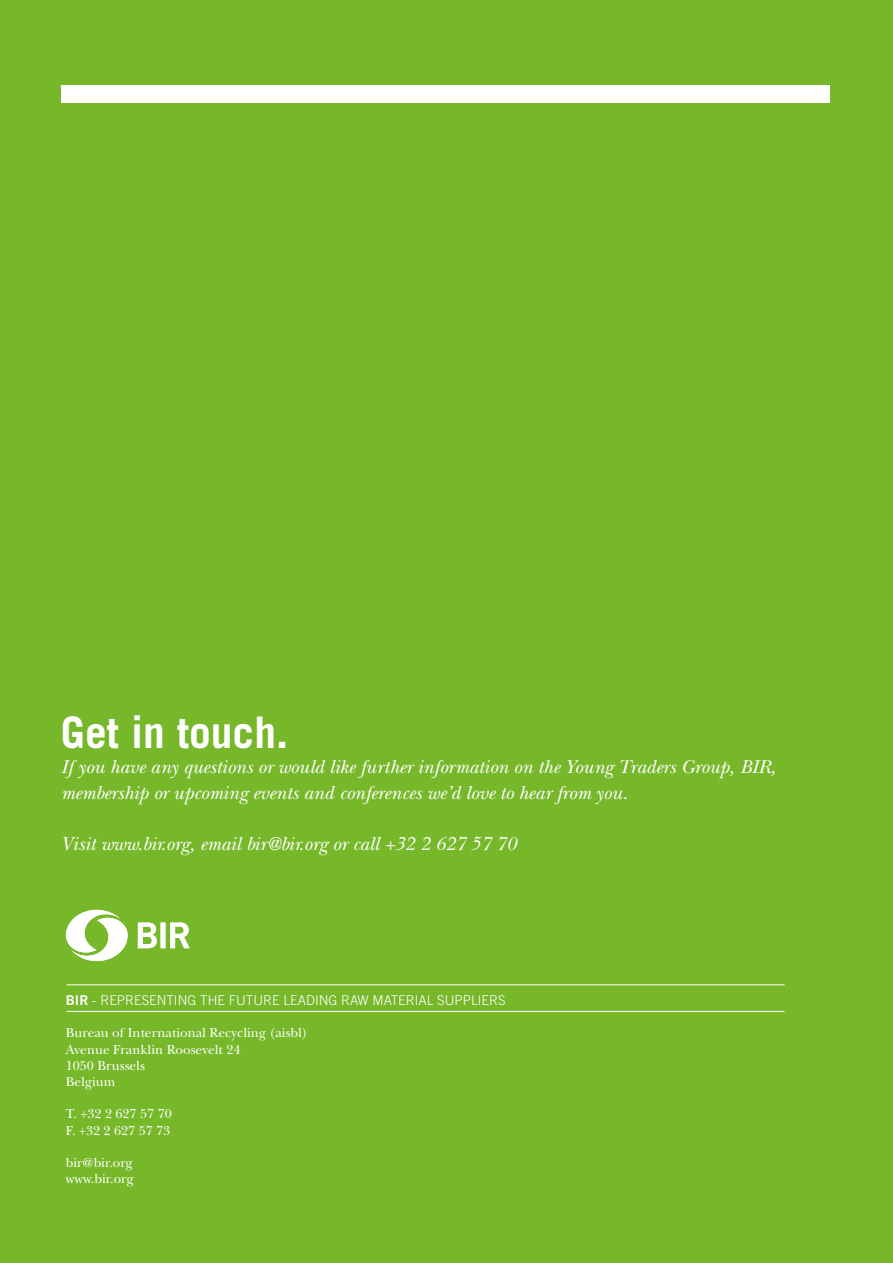
<style>
.page{position:relative;width:893px;height:1263px;background:#76b82a}
.page>*{position:absolute;margin:0;border:0;box-sizing:border-box;transform-origin:0 0}
.t1{font:700 43.5px "Trade Gothic";color:#fff}
.t2{font:italic 19.5px/25.5px "New Baskerville";color:#fff}
.t3{font:13.5px/16.2px "New Baskerville";color:#fff}
.t4{font:300 13.5px "Trade Gothic";color:#fff}
.s1{font-family:"Trade Gothic Bold Two";font-weight:400}
</style>
<div class="page">
<hr style="left:67px;top:984px;width:717px;height:1px;background:#fff">
<hr style="left:67px;top:1011px;width:717px;height:1px;background:#fff">
<svg style="left:66px;top:910px;width:62px;height:51px"></svg>
<svg style="left:138px;top:922px;width:19px;height:26px"></svg>
<hr style="left:161px;top:922px;width:4px;height:26px;background:#fff">
<svg style="left:170px;top:922px;width:20px;height:26px"></svg>
<div style="left:61px;top:85px;width:768px;height:17px;background:#fff"></div>
<h1 class="t1" style="left:61px;top:705px;width:229px">Get in touch.</h1>
<p class="t2" style="left:61px;top:754px;width:717px">If you have any questions or would like further information on the Young Traders Group, BIR, membership or upcoming events and conferences we’d love to hear from you.</p>
<p class="t2" style="left:61px;top:831px;width:457px">Visit www.bir.org, email bir@bir.org or call +32 2 627 57 70</p>
<p class="t4" style="left:66px;top:992px;width:441px"><span class="s1">BIR</span> - REPRESENTING THE FUTURE LEADING RAW MATERIAL SUPPLIERS</p>
<p class="t3" style="left:66px;top:1025px;width:243px">Bureau of International Recycling (aisbl)<br>Avenue Franklin Roosevelt 24<br>1050 Brussels<br>Belgium</p>
<p class="t3" style="left:66px;top:1106px;width:107px">T. +32 2 627 57 70<br>F. +32 2 627 57 73</p>
<p class="t3" style="left:66px;top:1154px;width:69px">bir@bir.org www.bir.org</p>
</div>
